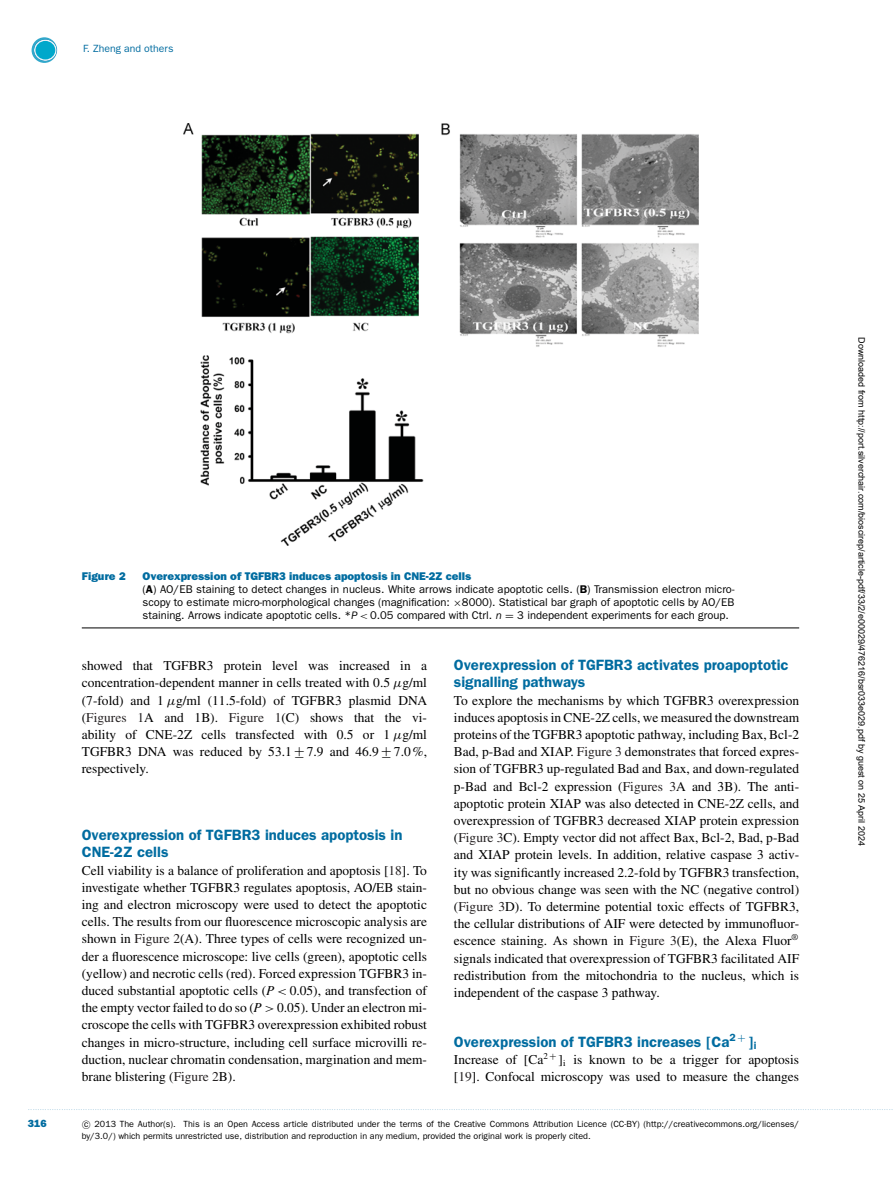
<style>
.page{position:relative;width:893px;height:1183px;background:#fff}
.page>*{position:absolute;margin:0;border:0;box-sizing:border-box;transform-origin:0 0}
.t1{font:600 15px/17.2px "Franklin Gothic";color:#006ca0}
.t2{font:13.5px/17.2px "Times";color:#000;text-align:justify}
.t3{font:11.25px/12.8px "Franklin Gothic";color:#000}
.t4{font:800 11.25px "Franklin Gothic";color:#006ca0}
.t5{font:10.5px "Franklin Gothic";color:#006ca0}
.t6{font:800 10.5px "Franklin Gothic";color:#006ca0}
.t7{font:9px/12px "Franklin Gothic";color:#000}
.t8{font:9px "Arial";color:#000}
.s1{font-weight:800;color:#006ca0}
.s2{font-weight:600}
.s3{font-family:"MTSY"}
.s4{font-style:italic}
.s5{font-family:"RMTMI"}
.s6{color:#231f20}
.s7{font-family:"CMSY10"}
</style>
<div class="page">
<svg style="left:32px;top:37px;width:25px;height:26px"></svg>
<svg style="left:34px;top:39px;width:23px;height:22px"></svg>
<div style="left:35px;top:41px;width:20px;height:18px;background:#00a8cb;border-radius:50%"></div>
<img style="left:183px;top:123px;width:515px;height:423px">
<hr style="left:82px;top:627px;width:717px;height:1px;background:#000">
<p class="t5" style="left:83px;top:45px;width:92px">F. Zheng and others</p>
<p class="t4" style="left:82px;top:572px;width:46px">Figure 2</p>
<p class="t3" style="left:143px;top:571px;width:593px"><span class="s1">Overexpression of TGFBR3 induces apoptosis in CNE-2Z cells<br></span>(<span class="s2">A</span>) AO/EB staining to detect changes in nucleus. White arrows indicate apoptotic cells. (<span class="s2">B</span>) Transmission electron micro&shy;scopy to estimate micro-morphological changes (magnification: <span class="s3">×</span>8000). Statistical bar graph of apoptotic cells by AO/EB staining. Arrows indicate apoptotic cells. *<span class="s4">P</span> <span class="s5">&lt;</span> 0.05 compared with Ctrl. <span class="s4">n</span> <span class="s3">=</span> 3 independent experiments for each group.</p>
<p class="t2" style="left:82px;top:658px;width:347px">showed that TGFBR3 protein level was increased in a concentration-dependent manner in cells treated with 0.5 <span class="s5">μ</span>g/ml (7-fold) and 1 <span class="s5">μ</span>g/ml (11.5-fold) of TGFBR3 plasmid DNA (<span class="s6">Figures 1</span>A and 1B). <span class="s6">Figure 1</span>(C) shows that the vi&shy;ability of CNE-2Z cells transfected with 0.5 or 1 <span class="s5">μ</span>g/ml TGFBR3 DNA was reduced by 53.1 <span class="s3">+−</span> 7.9 and 46.9 <span class="s3">+−</span> 7.0 %, respectively.</p>
<p class="t1" style="left:82px;top:827px;width:322px">Overexpression of TGFBR3 induces apoptosis in<br>CNE-2Z cells</p>
<p class="t2" style="left:82px;top:862px;width:347px">Cell viability is a balance of proliferation and apoptosis [<span class="s6">18</span>]. To investigate whether TGFBR3 regulates apoptosis, AO/EB stain&shy;ing and electron microscopy were used to detect the apoptotic cells. The results from our fluorescence microscopic analysis are shown in <span class="s6">Figure 2</span>(A). Three types of cells were recognized un&shy;der a fluorescence microscope: live cells (green), apoptotic cells (yellow) and necrotic cells (red). Forced expression TGFBR3 in&shy;duced substantial apoptotic cells (<span class="s4">P</span> <span class="s5">&lt;</span> 0.05), and transfection of the empty vector failed to do so (<span class="s4">P</span> <span class="s5">&gt;</span> 0.05). Under an electron mi&shy;croscope the cells with TGFBR3 overexpression exhibited robust changes in micro-structure, including cell surface microvilli re&shy;duction, nuclear chromatin condensation, margination and mem&shy;brane blistering (<span class="s6">Figure 2</span>B).</p>
<p class="t1" style="left:454px;top:657px;width:336px">Overexpression of TGFBR3 activates proapoptotic signalling pathways</p>
<p class="t2" style="left:454px;top:692px;width:347px">To explore the mechanisms by which TGFBR3 overexpression induces apoptosis in CNE-2Z cells, we measured the downstream proteins of the TGFBR3 apoptotic pathway, including Bax, Bcl-2<br>Bad, p-Bad and XIAP. <span class="s6">Figure 3</span> demonstrates that forced expres&shy;sion of TGFBR3 up-regulated Bad and Bax, and down-regulated p-Bad and Bcl-2 expression (<span class="s6">Figures 3</span>A and 3B). The anti&shy;apoptotic protein XIAP was also detected in CNE-2Z cells, and overexpression of TGFBR3 decreased XIAP protein expression (<span class="s6">Figure 3</span>C). Empty vector did not affect Bax, Bcl-2, Bad, p-Bad and XIAP protein levels. In addition, relative caspase 3 activ&shy;ity was significantly increased 2.2-fold by TGFBR3 transfection, but no obvious change was seen with the NC (negative control) (<span class="s6">Figure 3</span>D). To determine potential toxic effects of TGFBR3, the cellular distributions of AIF were detected by immunofluor&shy;escence staining. As shown in <span class="s6">Figure 3</span>(E), the Alexa Fluor<sup>® </sup>signals indicated that overexpression of TGFBR3 facilitated AIF redistribution from the mitochondria to the nucleus, which is independent of the caspase 3 pathway.</p>
<p class="t1" style="left:454px;top:1033px;width:304px">Overexpression of TGFBR3 increases [Ca<sup>2</sup> <sup>+</sup> ]<sub>i</sub></p>
<p class="t2" style="left:454px;top:1051px;width:347px">Increase of [Ca<sup>2</sup> <sup>+</sup> ]<sub>i</sub> is known to be a trigger for apoptosis [<span class="s6">19</span>]. Confocal microscopy was used to measure the changes</p>
<p class="t6" style="left:28px;top:1119px;width:20px">316</p>
<p class="t7" style="left:82px;top:1118px;width:719px"><span class="s7">-</span>c 2013 The Author(s). This is an Open Access article distributed under the terms of the Creative Commons Attribution Licence (CC-BY) (http://creativecommons.org/licenses/ by/3.0/) which permits unrestricted use, distribution and reproduction in any medium, provided the original work is properly cited.</p>
<p class="t8" style="left:865px;top:337px;width:510px;rotate:90deg">Downloaded from http://port.silverchair.com/bioscirep/article-pdf/33/2/e00029/476216/bsr033e029.pdf by guest on 25 April 2024</p>
</div>
